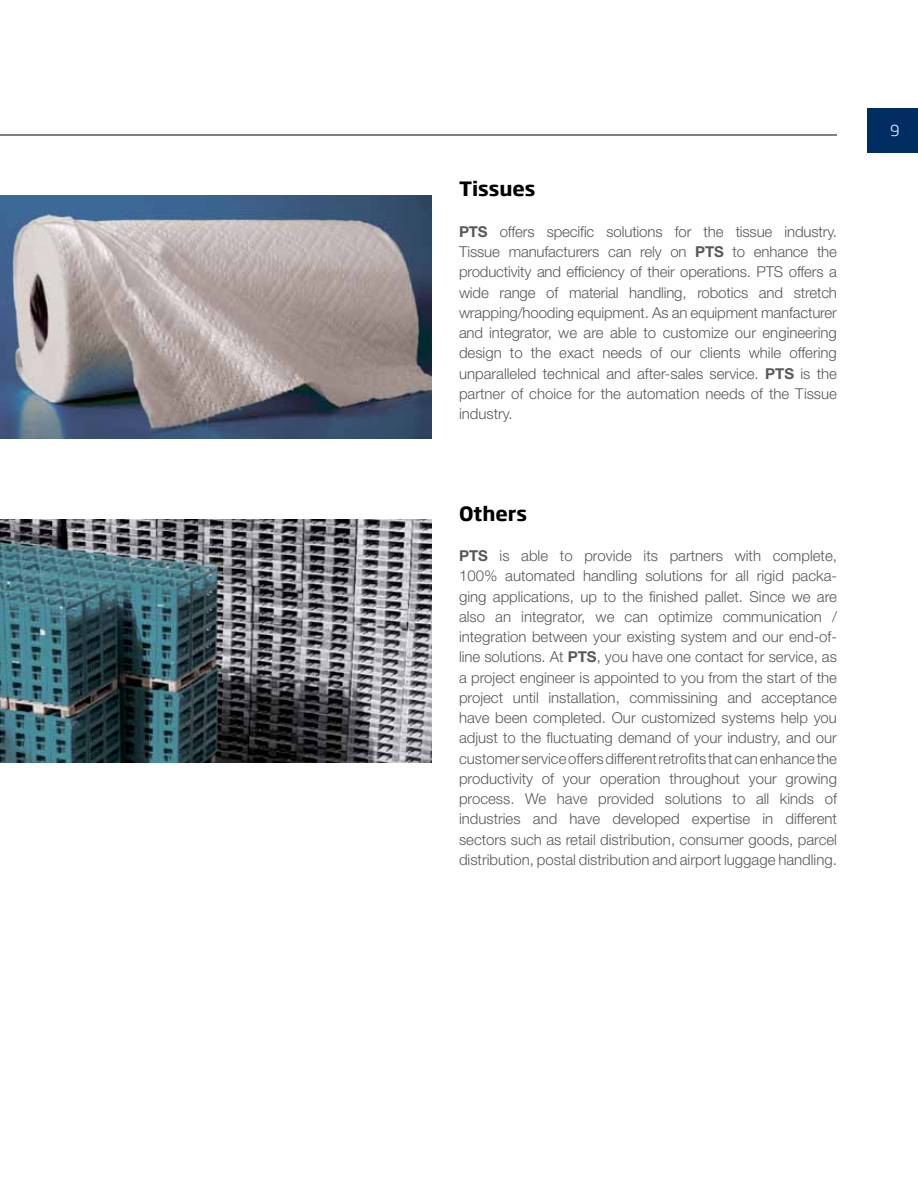
<style>
.page{position:relative;width:918px;height:1188px;background:#fff}
.page>*{position:absolute;margin:0;border:0;box-sizing:border-box;transform-origin:0 0}
.t1{font:700 19.5px "Soho Gothic Pro";color:#000}
.t2{font:300 15px/20.2px "Helvetica Neue LT Std";color:#58595b;text-align:justify}
.t3{font:300 15px "Soho Gothic Pro";color:#fff}
.s1{font-weight:700}
</style>
<div class="page">
<div style="left:867px;top:108px;width:51px;height:45px;background:#002d62"></div>
<img style="left:0;top:520px;width:432px;height:243px">
<img style="left:0;top:196px;width:432px;height:243px">
<hr style="left:0;top:135px;width:837px;height:1px;background:#000">
<h1 class="t1" style="left:459px;top:174px;width:78px">Tissues</h1>
<p class="t2" style="left:459px;top:221px;width:380px"><span class="s1">PTS</span> offers specific solutions for the tissue industry.<br>Tissue manufacturers can rely on <span class="s1">PTS</span> to enhance the productivity and efficiency of their operations. PTS offers a wide range of material handling, robotics and stretch wrapping/hooding equipment. As an equipment manfacturer and integrator, we are able to customize our engineering design to the exact needs of our clients while offering unparalleled technical and after-sales service. <span class="s1">PTS</span> is the partner of choice for the automation needs of the Tissue industry.</p>
<h1 class="t1" style="left:459px;top:498px;width:69px">Others</h1>
<p class="t2" style="left:459px;top:545px;width:380px"><span class="s1">PTS</span> is able to provide its partners with complete, 100% automated handling solutions for all rigid packa&shy;ging applications, up to the finished pallet. Since we are also an integrator, we can optimize communication / integration between your existing system and our end-of&shy;line solutions. At <span class="s1">PTS</span>, you have one contact for service, as a project engineer is appointed to you from the start of the project until installation, commissining and acceptance have been completed. Our customized systems help you adjust to the fluctuating demand of your industry, and our customer service offers different retrofits that can enhance the productivity of your operation throughout your growing process. We have provided solutions to all kinds of industries and have developed expertise in different sectors such as retail distribution, consumer goods, parcel distribution, postal distribution and airport luggage handling.</p>
<p class="t3" style="left:890px;top:118px;width:11px">9</p>
</div>
